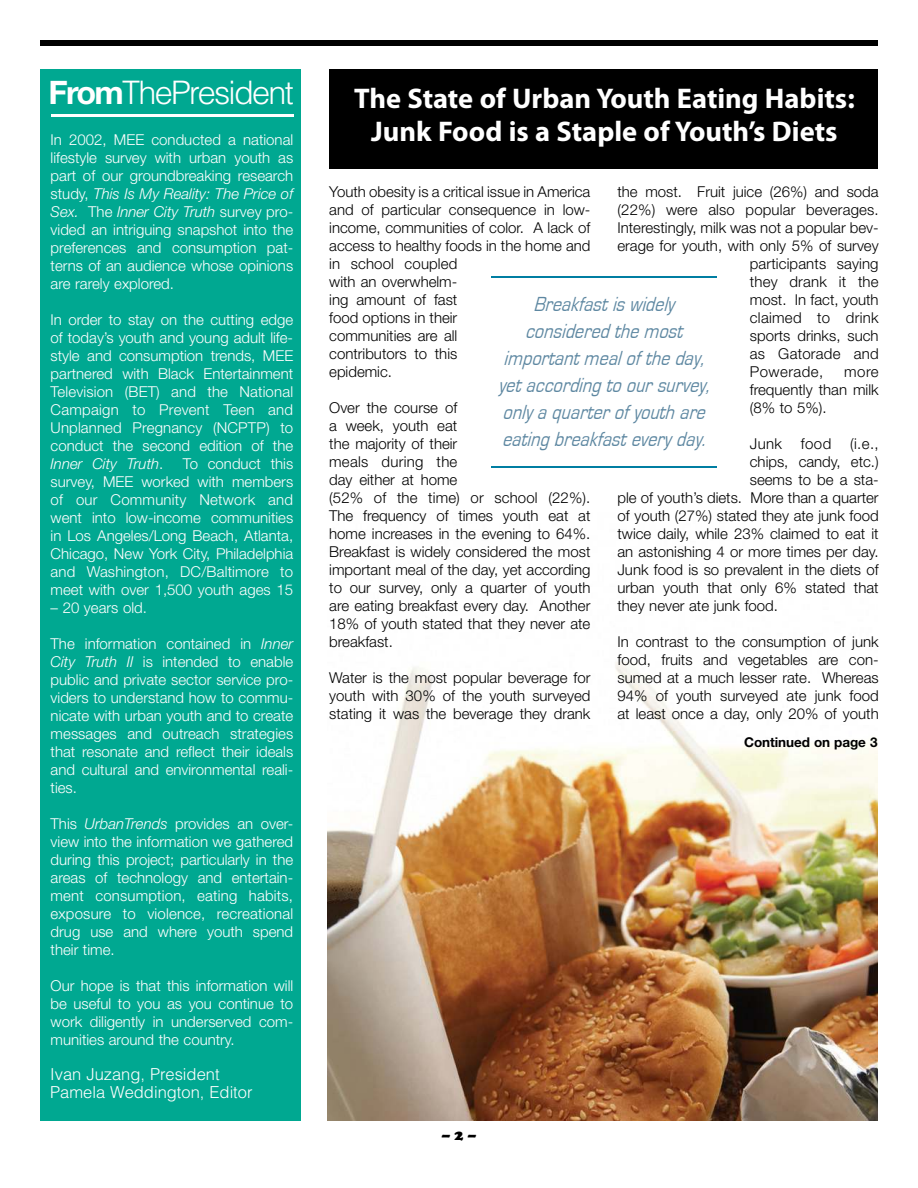
<style>
.page{position:relative;width:918px;height:1188px;background:#fff}
.page>*{position:absolute;margin:0;border:0;box-sizing:border-box;transform-origin:0 0}
.t1{font:300 32.4px "Helvetica";letter-spacing:-.05em;color:#fff}
.t2{font:700 28.5px/33px "Myriad Pro";color:#fff;text-align:center}
.t3{font:italic 21px/27px "Eurostile";color:#5d87a1;text-align:center;scale:.85 1}
.t4{font:300 16.5px/18px "Helvetica";color:#fff}
.t5{font:300 15px/18px "Helvetica Neue";color:#000;text-align:justify}
.t6{font:300 15px/18px "Helvetica Neue";color:#fff;text-align:justify}
.t7{font:300 15px "Helvetica Neue";letter-spacing:.02em;color:#000}
.t8{font:300 15px "Helvetica Neue";letter-spacing:.03em;color:#000}
.t9{font:900 15px "Cooper";color:#000}
.t10{font:700 13.5px "Helvetica Neue";letter-spacing:-.005em;color:#000}
.s1{font-family:"Helvetica Neue";font-weight:700}
.s2{font-style:italic}
</style>
<div class="page">
<div style="left:41px;top:40px;width:837px;height:6px;background:#000"></div>
<img style="left:327px;top:662px;width:550px;height:458px">
<div style="left:329px;top:69px;width:549px;height:100px;background:#000"></div>
<div style="left:41px;top:69px;width:260px;height:1051px;background:#00a891"></div>
<hr style="left:51px;top:114px;width:243px;height:3px;background:#fff">
<hr style="left:492px;top:466px;width:225px;height:2px;background:#007ea2">
<hr style="left:492px;top:276px;width:225px;height:1px;background:#007ea2">
<h1 class="t1" style="left:49px;top:79px;width:247px"><span class="s1">From</span>ThePresident</h1>
<p class="t6" style="left:51px;top:131px;width:244px">In 2002, MEE conducted a national lifestyle survey with urban youth as part of our groundbreaking research study, <span class="s2">This Is My Reality: The Price of Sex.</span> The <span class="s2">Inner City Truth</span> survey pro&shy;vided an intriguing snapshot into the preferences and consumption pat&shy;terns of an audience whose opinions are rarely explored.</p>
<p class="t6" style="left:51px;top:311px;width:244px">In order to stay on the cutting edge of today’s youth and young adult life&shy;style and consumption trends, MEE partnered with Black Entertainment Television (BET) and the National Campaign to Prevent Teen and Unplanned Pregnancy (NCPTP) to conduct the second edition of the <span class="s2">Inner City Truth</span>.</p>
<p class="t6" style="left:51px;top:455px;width:244px;text-indent:132px">To conduct this survey, MEE worked with members of our Community Network and went into low-income communities in Los Angeles/Long Beach, Atlanta, Chicago, New York City, Philadelphia and Washington, DC/Baltimore to meet with over 1,500 youth ages 15</p>
<p class="t6" style="left:51px;top:599px;width:98px">– 20 years old.</p>
<p class="t6" style="left:51px;top:635px;width:244px">The information contained in <span class="s2">Inner City Truth II</span> is intended to enable public and private sector service pro&shy;viders to understand how to commu&shy;nicate with urban youth and to create messages and outreach strategies that resonate and reflect their ideals and cultural and environmental reali&shy;ties.</p>
<p class="t6" style="left:51px;top:815px;width:244px">This <span class="s2">UrbanTrends</span> provides an over&shy;view into the information we gathered during this project; particularly in the areas of technology and entertain&shy;ment consumption, eating habits, exposure to violence, recreational drug use and where youth spend their time.</p>
<p class="t6" style="left:51px;top:977px;width:244px">Our hope is that this information will be useful to you as you continue to work diligently in underserved com&shy;munities around the country.</p>
<p class="t4" style="left:50px;top:1067px;width:204px">Ivan Juzang, President<br>Pamela Weddington, Editor</p>
<h2 class="t2" style="left:354px;top:84px;width:502px">The State of Urban Youth Eating Habits:<br>Junk Food is a Staple of Youth’s Diets</h2>
<p class="t5" style="left:329px;top:183px;width:263px;text-align:left">Youth obesity is a critical issue in America and of particular consequence in low&shy;income, communities of color. A lack of access to healthy foods in the home and in school coupled<br>with an overwhelm-<br>ing amount of fast<br>food options in their<br>communities are all<br>contributors to this<br>epidemic.</p>
<p class="t5" style="left:329px;top:399px;width:263px;text-align:left">Over the course of<br>a week, youth eat<br>the majority of their<br>meals during the<br>day either at home<br>(52% of the time) or school (22%).<br>The frequency of times youth eat at home increases in the evening to 64%.<br>Breakfast is widely considered the most important meal of the day, yet according to our survey, only a quarter of youth are eating breakfast every day. Another<br>18% of youth stated that they never ate breakfast.</p>
<p class="t5" style="left:329px;top:669px;width:263px">Water is the most popular beverage for youth with 30% of the youth surveyed stating it was the beverage they drank</p>
<p class="t5" style="left:617px;top:183px;width:263px">the most. Fruit juice (26%) and soda</p>
<p class="t5" style="left:617px;top:201px;width:263px">(22%) were also popular beverages.</p>
<p class="t5" style="left:617px;top:219px;width:263px">Interestingly, milk was not a popular bev-</p>
<p class="t5" style="left:617px;top:237px;width:263px">erage for youth, with only 5% of survey</p>
<p class="t5" style="left:750px;top:255px;width:130px">participants saying</p>
<p class="t5" style="left:750px;top:273px;width:130px">they drank it the</p>
<p class="t5" style="left:750px;top:291px;width:130px">most. In fact, youth</p>
<p class="t7" style="left:750px;top:311px;width:131px">claimed to drink</p>
<p class="t5" style="left:750px;top:327px;width:130px">sports drinks, such</p>
<p class="t5" style="left:750px;top:345px;width:130px">as Gatorade and</p>
<p class="t8" style="left:750px;top:365px;width:75px">Powerade,</p>
<h3 class="t3" style="left:498px;top:291px;width:257px">Breakfastiswidely consideredthemost importantmealoftheday, yetaccordingtooursurvey, only aquarterofyouthare eatingbreakfastevery day.</h3>
<p class="t5" style="left:750px;top:363px;width:130px;text-indent:94px">more frequently than milk (8% to 5%).</p>
<p class="t5" style="left:750px;top:435px;width:83px">Junk food</p>
<p class="t5" style="left:850px;top:435px;width:30px">(i.e.,</p>
<p class="t5" style="left:750px;top:453px;width:130px">chips, candy, etc.)</p>
<p class="t5" style="left:750px;top:471px;width:130px">seems to be a sta-</p>
<p class="t5" style="left:617px;top:489px;width:263px">ple of youth’s diets. More than a quarter</p>
<p class="t5" style="left:617px;top:507px;width:263px">of youth (27%) stated they ate junk food</p>
<p class="t5" style="left:617px;top:525px;width:263px">twice daily, while 23% claimed to eat it</p>
<p class="t5" style="left:617px;top:543px;width:263px">an astonishing 4 or more times per day.</p>
<p class="t5" style="left:617px;top:561px;width:263px">Junk food is so prevalent in the diets of</p>
<p class="t5" style="left:617px;top:579px;width:263px">urban youth that only 6% stated that</p>
<p class="t5" style="left:617px;top:597px;width:162px">they never ate junk food.</p>
<p class="t5" style="left:617px;top:633px;width:263px">In contrast to the consumption of junk food, fruits and vegetables are con&shy;sumed at a much lesser rate. Whereas 94% of youth surveyed ate junk food at least once a day, only 20% of youth</p>
<p class="t10" style="left:744px;top:737px;width:135px">Continued on page 3</p>
<p class="t9" style="left:441px;top:1126px;width:37px">– 2 –</p>
</div>
